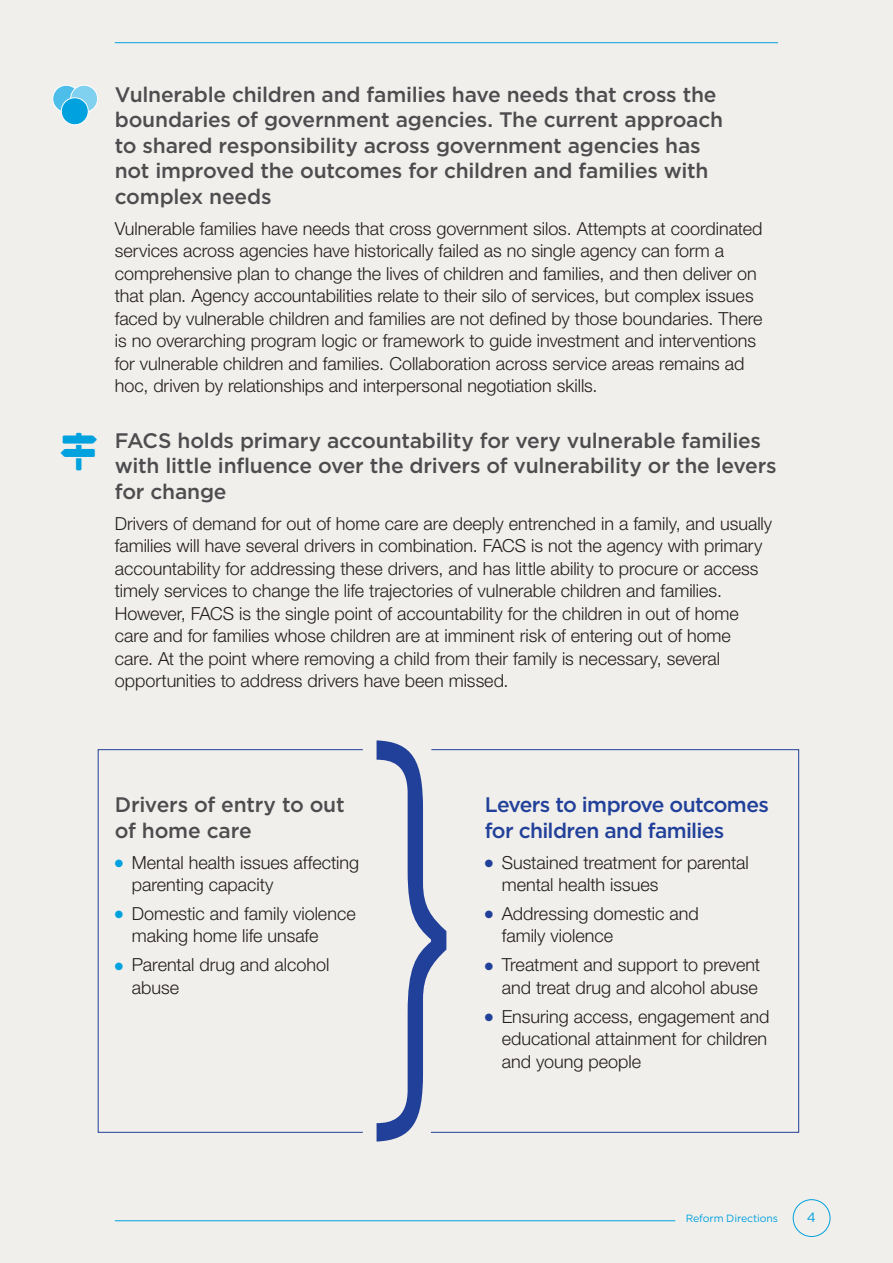
<style>
.page{position:relative;width:893px;height:1263px;background:#f1efeb}
.page>*{position:absolute;margin:0;border:0;box-sizing:border-box;transform-origin:0 0}
.Heading_3{font:500 21px/25.5px "Gotham";letter-spacing:-.01em;color:#4d4d4f}
.Heading_3-2{font:500 21px/25.5px "Gotham";letter-spacing:-.03em;color:#214099}
.Body_copy{font:300 18px/22.5px "Helvetica Neue LT Std";color:#231f20}
.t1{font:13.5px "Gotham";color:#00a1df}
.t2{font:10.5px "Gotham";letter-spacing:-.01em;color:#00a1df}
.s1{color:#00a1df}
.s2{color:#214099}
</style>
<div class="page">
<div style="left:793px;top:1199px;width:37px;height:38px;border:1px solid #00a1df;border-radius:50%"></div>
<hr style="left:115px;top:1220px;width:560px;height:1px;background:#00a1df">
<hr style="left:115px;top:42px;width:663px;height:1px;background:#00a1df">
<div style="left:53px;top:85px;width:27px;height:27px;background:#4dbde9;border-radius:50%"></div>
<div style="left:53px;top:85px;width:27px;height:27px;border:1px solid #fff;border-radius:50%"></div>
<div style="left:71px;top:85px;width:27px;height:27px;background:#80d0ef;border-radius:50%"></div>
<div style="left:70px;top:85px;width:28px;height:27px;border:1px solid #fff;border-radius:50%"></div>
<div style="left:61px;top:98px;width:27px;height:27px;background:#00a1df;border-radius:50%"></div>
<div style="left:61px;top:98px;width:27px;height:27px;border:1px solid #fff;border-radius:50%"></div>
<svg style="left:377px;top:740px;width:53px;height:401px"></svg>
<svg style="left:430px;top:749px;width:369px;height:384px"></svg>
<div style="left:98px;top:749px;width:265px;height:384px;border:1px solid #214099"></div>
<p class="Heading_3" style="left:115px;top:81px;width:610px">Vulnerable children and families have needs that cross the boundaries of government agencies. The current approach to shared responsibility across government agencies has not improved the outcomes for children and families with complex needs</p>
<p class="Body_copy" style="left:115px;top:217px;width:649px">Vulnerable families have needs that cross government silos. Attempts at coordinated services across agencies have historically failed as no single agency can form a comprehensive plan to change the lives of children and families, and then deliver on that plan. Agency accountabilities relate to their silo of services, but complex issues faced by vulnerable children and families are not defined by those boundaries. There is no overarching program logic or framework to guide investment and interventions for vulnerable children and families. Collaboration across service areas remains ad hoc, driven by relationships and interpersonal negotiation skills.</p>
<p class="Heading_3" style="left:115px;top:427px;width:663px">FACS holds primary accountability for very vulnerable families with little influence over the drivers of vulnerability or the levers for change</p>
<p class="Body_copy" style="left:115px;top:512px;width:659px">Drivers of demand for out of home care are deeply entrenched in a family, and usually families will have several drivers in combination. FACS is not the agency with primary accountability for addressing these drivers, and has little ability to procure or access timely services to change the life trajectories of vulnerable children and families.<br>However, FACS is the single point of accountability for the children in out of home care and for families whose children are at imminent risk of entering out of home care. At the point where removing a child from their family is necessary, several opportunities to address drivers have been missed.</p>
<p class="Heading_3" style="left:115px;top:792px;width:231px">Drivers of entry to out of home care</p>
<p class="Body_copy" style="left:132px;top:850px;width:229px;text-indent:-17px"><span class="s1">●</span> Mental health issues affecting parenting capacity</p>
<p class="Body_copy" style="left:132px;top:902px;width:225px;text-indent:-17px"><span class="s1">●</span> Domestic and family violence making home life unsafe</p>
<p class="Body_copy" style="left:132px;top:953px;width:199px;text-indent:-17px"><span class="s1">●</span> Parental drug and alcohol abuse</p>
<p class="Heading_3-2" style="left:485px;top:792px;width:286px">Levers to improve outcomes for children and families</p>
<p class="Body_copy" style="left:502px;top:850px;width:249px;text-indent:-17px"><span class="s2">●</span> Sustained treatment for parental mental health issues</p>
<p class="Body_copy" style="left:502px;top:902px;width:199px;text-indent:-17px"><span class="s2">●</span> Addressing domestic and family violence</p>
<p class="Body_copy" style="left:485px;top:953px;width:277px;text-align:right"><span class="s2">●</span> Treatment and support to prevent and treat drug and alcohol abuse</p>
<p class="Body_copy" style="left:502px;top:1005px;width:269px;text-indent:-17px"><span class="s2">●</span> Ensuring access, engagement and educational attainment for children and young people</p>
<p class="t2" style="left:686px;top:1212px;width:94px">Reform Directions</p>
<p class="t1" style="left:807px;top:1209px;width:11px">4</p>
</div>
